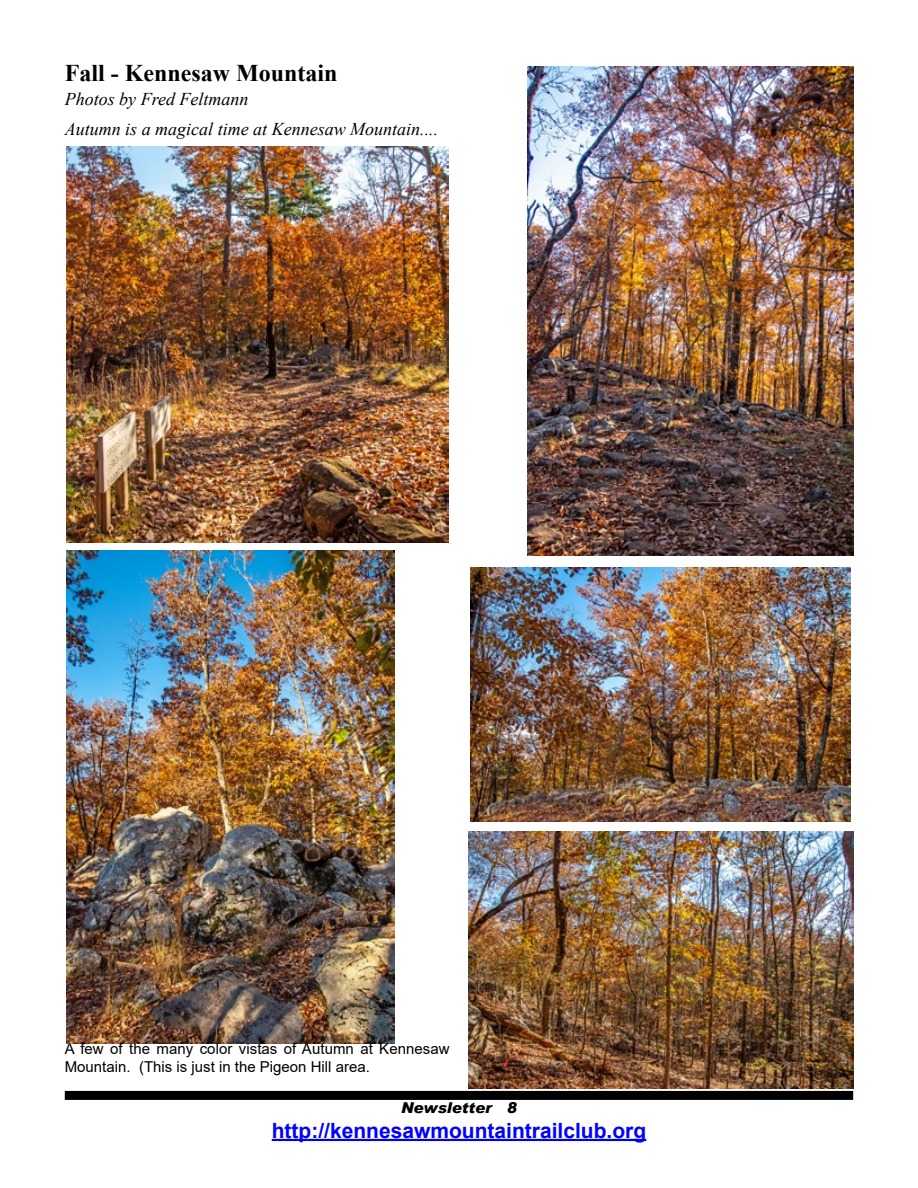
<style>
.page{position:relative;width:918px;height:1188px;background:#fff}
.page>*{position:absolute;margin:0;border:0;box-sizing:border-box;transform-origin:0 0}
.t1{font:700 24px "Times New Roman";color:#000}
.t2{font:700 21px "Arial";color:#00f}
.t3{font:italic 18px/30.2px "Times New Roman";color:#000}
.t4{font:15px/18px "Arial";letter-spacing:.005em;color:#000}
.t5{font:italic 900 15px "Arial";color:#000}
</style>
<div class="page">
<div style="left:65px;top:1091px;width:788px;height:9px;background:#000"></div>
<hr style="left:272px;top:1139px;width:374px;height:2px;background:#00f">
<img style="left:527px;top:67px;width:326px;height:488px">
<img style="left:66px;top:147px;width:383px;height:396px">
<img style="left:470px;top:568px;width:381px;height:253px">
<img style="left:66px;top:551px;width:329px;height:492px">
<img style="left:468px;top:832px;width:385px;height:257px">
<h1 class="t1" style="left:65px;top:56px;width:274px">Fall - Kennesaw Mountain</h1>
<p class="t3" style="left:65px;top:83px;width:375px">Photos by Fred Feltmann<br>Autumn is a magical time at Kennesaw Mountain....</p>
<p class="t4" style="left:65px;top:1040px;width:386px">A few of the many color vistas of Autumn at Kennesaw<br>Mountain. (This is just in the Pigeon Hill area.</p>
<p class="t5" style="left:401px;top:1098px;width:117px">Newsletter 8</p>
<h2 class="t2" style="left:272px;top:1116px;width:376px">http://kennesawmountaintrailclub.org</h2>
</div>
